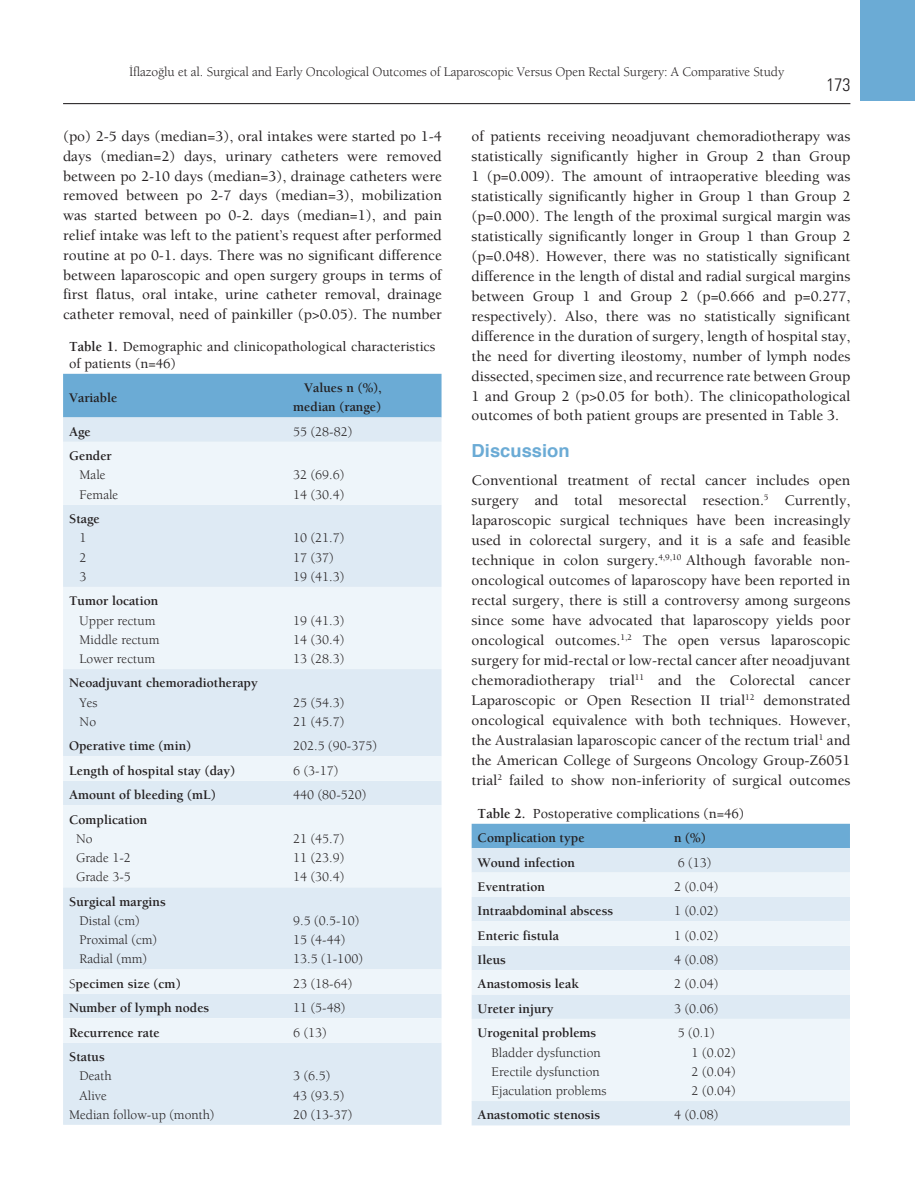
<style>
.page{position:relative;width:915px;height:1191px;background:#fff}
.page>*{position:absolute;margin:0;border:0;box-sizing:border-box;transform-origin:0 0}
.YAZI_BASLIK{font:700 18px "Helvetica";color:#6babd5}
.t1{font:18px "Univers Cond Light Tr";color:#231f20}
.YAZI{font:500 15px/20px "Berkeley";color:#231f20;text-align:justify}
.TABLO-BASI{font:500 14.25px/16.5px "Berkeley";color:#231f20}
.TABLO-YAZI{font:13.5px "Berkeley";color:#231f20}
.TABLO-YAZI-2{font:700 13.5px "Berkeley";color:#231f20}
.TABLO-ARA{font:700 13.5px "Berkeley";color:#231f20}
.s1{font-weight:700}
.s2{font-weight:400}
</style>
<div class="page">
<hr style="left:63px;top:103px;width:787px;height:1px;background:#231f20">
<div style="left:859px;top:0;width:55px;height:101px;background:#6babd5"></div>
<div style="left:63px;top:374px;width:378px;height:43px;background:#6babd5"></div>
<div style="left:63px;top:417px;width:378px;height:707px;background:#deeaf4"></div>
<svg style="left:63px;top:442px;width:378px;height:600px;background:#e6eff7"></svg>
<div style="left:471px;top:823px;width:378px;height:25px;background:#6babd5"></div>
<div style="left:471px;top:848px;width:378px;height:277px;background:#deeaf4"></div>
<svg style="left:471px;top:872px;width:378px;height:229px;background:#e9f1f8"></svg>
<p class="TABLO-YAZI" style="left:129px;top:64px;width:656px">İflazoğlu et al. Surgical and Early Oncological Outcomes of Laparoscopic Versus Open Rectal Surgery: A Comparative Study</p>
<p class="t1" style="left:826px;top:74px;width:25px">173</p>
<p class="YAZI" style="left:63px;top:126px;width:380px">(po) 2-5 days (median=3), oral intakes were started po 1-4 days (median=2) days, urinary catheters were removed between po 2-10 days (median=3), drainage catheters were removed between po 2-7 days (median=3), mobilization was started between po 0-2. days (median=1), and pain relief intake was left to the patient’s request after performed routine at po 0-1. days. There was no significant difference between laparoscopic and open surgery groups in terms of first flatus, oral intake, urine catheter removal, drainage catheter removal, need of painkiller (p&gt;0.05). The number</p>
<p class="YAZI" style="left:471px;top:126px;width:380px">of patients receiving neoadjuvant chemoradiotherapy was statistically significantly higher in Group 2 than Group 1 (p=0.009). The amount of intraoperative bleeding was statistically significantly higher in Group 1 than Group 2 (p=0.000). The length of the proximal surgical margin was statistically significantly longer in Group 1 than Group 2 (p=0.048). However, there was no statistically significant difference in the length of distal and radial surgical margins between Group 1 and Group 2 (p=0.666 and p=0.277, respectively). Also, there was no statistically significant difference in the duration of surgery, length of hospital stay, the need for diverting ileostomy, number of lymph nodes dissected, specimen size, and recurrence rate between Group 1 and Group 2 (p&gt;0.05 for both). The clinicopathological outcomes of both patient groups are presented in Table 3.</p>
<p class="YAZI_BASLIK" style="left:471px;top:436px;width:99px">Discussion</p>
<p class="YAZI" style="left:471px;top:470px;width:380px">Conventional treatment of rectal cancer includes open surgery and total mesorectal resection.<sup>5</sup> Currently, laparoscopic surgical techniques have been increasingly used in colorectal surgery, and it is a safe and feasible technique in colon surgery.<sup>4,9,10</sup> Although favorable non&shy;oncological outcomes of laparoscopy have been reported in rectal surgery, there is still a controversy among surgeons since some have advocated that laparoscopy yields poor oncological outcomes.<sup>1,2</sup> The open versus laparoscopic surgery for mid-rectal or low-rectal cancer after neoadjuvant chemoradiotherapy trial<sup>11</sup> and the Colorectal cancer Laparoscopic or Open Resection II trial<sup>12</sup> demonstrated oncological equivalence with both techniques. However, the Australasian laparoscopic cancer of the rectum trial<sup>1</sup> and the American College of Surgeons Oncology Group-Z6051 trial<sup>2</sup> failed to show non-inferiority of surgical outcomes</p>
<p class="TABLO-BASI" style="left:69px;top:338px;width:368px"><span class="s1">Table 1.</span> Demographic and clinicopathological characteristics of patients (n=46)</p>
<p class="TABLO-ARA" style="left:69px;top:389px;width:50px">Variable</p>
<p class="TABLO-ARA" style="left:304px;top:380px;width:79px">Values n (%),</p>
<p class="TABLO-ARA" style="left:293px;top:399px;width:89px">median (range)</p>
<p class="TABLO-YAZI-2" style="left:69px;top:423px;width:23px">Age</p>
<p class="TABLO-YAZI" style="left:293px;top:423px;width:61px">55 (28-82)</p>
<p class="TABLO-YAZI-2" style="left:69px;top:448px;width:44px">Gender</p>
<p class="TABLO-YAZI" style="left:80px;top:467px;width:28px">Male</p>
<p class="TABLO-YAZI" style="left:80px;top:486px;width:40px">Female</p>
<p class="TABLO-YAZI" style="left:293px;top:467px;width:53px">32 (69.6)</p>
<p class="TABLO-YAZI" style="left:293px;top:486px;width:53px">14 (30.4)</p>
<p class="TABLO-YAZI-2" style="left:69px;top:511px;width:32px">Stage</p>
<p class="TABLO-YAZI" style="left:80px;top:530px;width:9px">1</p>
<p class="TABLO-YAZI" style="left:80px;top:549px;width:9px">2</p>
<p class="TABLO-YAZI" style="left:80px;top:568px;width:9px">3</p>
<p class="TABLO-YAZI" style="left:293px;top:530px;width:53px">10 (21.7)</p>
<p class="TABLO-YAZI" style="left:293px;top:549px;width:42px">17 (37)</p>
<p class="TABLO-YAZI" style="left:293px;top:568px;width:53px">19 (41.3)</p>
<p class="TABLO-YAZI-2" style="left:69px;top:593px;width:91px">Tumor location</p>
<p class="TABLO-YAZI" style="left:80px;top:612px;width:77px">Upper rectum</p>
<p class="TABLO-YAZI" style="left:80px;top:631px;width:81px">Middle rectum</p>
<p class="TABLO-YAZI" style="left:80px;top:650px;width:77px">Lower rectum</p>
<p class="TABLO-YAZI" style="left:293px;top:612px;width:53px">19 (41.3)</p>
<p class="TABLO-YAZI" style="left:293px;top:631px;width:53px">14 (30.4)</p>
<p class="TABLO-YAZI" style="left:293px;top:650px;width:53px">13 (28.3)</p>
<p class="TABLO-YAZI-2" style="left:69px;top:675px;width:190px">Neoadjuvant chemoradiotherapy</p>
<p class="TABLO-YAZI" style="left:80px;top:694px;width:19px">Yes</p>
<p class="TABLO-YAZI" style="left:80px;top:713px;width:18px">No</p>
<p class="TABLO-YAZI" style="left:293px;top:694px;width:53px">25 (54.3)</p>
<p class="TABLO-YAZI" style="left:293px;top:713px;width:53px">21 (45.7)</p>
<p class="TABLO-YAZI-2" style="left:69px;top:738px;width:123px">Operative time (min)</p>
<p class="TABLO-YAZI" style="left:293px;top:738px;width:85px">202.5 (90-375)</p>
<p class="TABLO-YAZI-2" style="left:69px;top:762px;width:167px">Length of hospital stay (day)</p>
<p class="TABLO-YAZI" style="left:293px;top:762px;width:47px">6 (3-17)</p>
<p class="TABLO-YAZI-2" style="left:69px;top:786px;width:148px">Amount of bleeding (mL)</p>
<p class="TABLO-YAZI" style="left:293px;top:786px;width:75px">440 (80-520)</p>
<p class="TABLO-YAZI-2" style="left:69px;top:811px;width:80px">Complication</p>
<p class="TABLO-YAZI" style="left:76px;top:830px;width:18px">No</p>
<p class="TABLO-YAZI" style="left:76px;top:849px;width:56px">Grade 1-2</p>
<p class="TABLO-YAZI" style="left:76px;top:869px;width:56px">Grade 3-5</p>
<p class="TABLO-BASI" style="left:477px;top:805px;width:268px"><span class="s1">Table 2.</span> Postoperative complications (n=46)</p>
<p class="TABLO-ARA" style="left:477px;top:829px;width:108px">Complication type</p>
<p class="TABLO-ARA" style="left:674px;top:829px;width:33px">n (%)</p>
<p class="TABLO-YAZI-2" style="left:477px;top:854px;width:99px">Wound infection</p>
<p class="TABLO-YAZI" style="left:677px;top:854px;width:35px">6 (13)</p>
<p class="TABLO-YAZI-2" style="left:477px;top:878px;width:69px">Eventration</p>
<p class="TABLO-YAZI" style="left:674px;top:878px;width:46px">2 (0.04)</p>
<p class="TABLO-YAZI-2" style="left:477px;top:903px;width:137px">Intraabdominal abscess</p>
<p class="TABLO-YAZI" style="left:674px;top:903px;width:46px">1 (0.02)</p>
<p class="TABLO-YAZI-2" style="left:477px;top:927px;width:83px">Enteric fistula</p>
<p class="TABLO-YAZI" style="left:674px;top:927px;width:46px">1 (0.02)</p>
<p class="TABLO-YAZI-2" style="left:477px;top:951px;width:30px">Ileus</p>
<p class="TABLO-YAZI" style="left:674px;top:951px;width:46px">4 (0.08)</p>
<p class="TABLO-YAZI-2" style="left:477px;top:976px;width:102px">Anastomosis leak</p>
<p class="TABLO-YAZI" style="left:674px;top:976px;width:46px">2 (0.04)</p>
<p class="TABLO-YAZI-2" style="left:477px;top:1000px;width:77px">Ureter injury</p>
<p class="TABLO-YAZI" style="left:674px;top:1000px;width:46px">3 (0.06)</p>
<p class="TABLO-YAZI-2" style="left:477px;top:1025px;width:120px">Urogenital problems</p>
<p class="TABLO-YAZI" style="left:491px;top:1044px;width:110px">Bladder dysfunction</p>
<p class="TABLO-YAZI" style="left:491px;top:1063px;width:109px">Erectile dysfunction</p>
<p class="TABLO-YAZI" style="left:491px;top:1082px;width:116px">Ejaculation problems</p>
<p class="TABLO-YAZI" style="left:293px;top:830px;width:53px">21 (45.7)</p>
<p class="TABLO-YAZI" style="left:293px;top:849px;width:53px">11 (23.9)</p>
<p class="TABLO-YAZI" style="left:293px;top:869px;width:53px">14 (30.4)</p>
<p class="TABLO-YAZI-2" style="left:69px;top:893px;width:98px">Surgical margins</p>
<p class="TABLO-YAZI" style="left:80px;top:912px;width:61px">Distal (cm)</p>
<p class="TABLO-YAZI" style="left:80px;top:931px;width:79px">Proximal (cm)</p>
<p class="TABLO-YAZI" style="left:80px;top:951px;width:69px">Radial (mm)</p>
<p class="TABLO-YAZI" style="left:293px;top:912px;width:68px">9.5 (0.5-10)</p>
<p class="TABLO-YAZI" style="left:293px;top:931px;width:54px">15 (4-44)</p>
<p class="TABLO-YAZI" style="left:293px;top:951px;width:71px">13.5 (1-100)</p>
<p class="TABLO-YAZI-2" style="left:69px;top:975px;width:113px"><span class="s2">S</span>pecimen size (cm)</p>
<p class="TABLO-YAZI" style="left:293px;top:975px;width:61px">23 (18-64)</p>
<p class="TABLO-YAZI-2" style="left:69px;top:1000px;width:142px">Number of lymph nodes</p>
<p class="TABLO-YAZI" style="left:293px;top:1000px;width:54px">11 (5-48)</p>
<p class="TABLO-YAZI-2" style="left:69px;top:1024px;width:92px">Recurrence rate</p>
<p class="TABLO-YAZI" style="left:293px;top:1024px;width:35px">6 (13)</p>
<p class="TABLO-YAZI-2" style="left:69px;top:1048px;width:37px">Status</p>
<p class="TABLO-YAZI" style="left:80px;top:1068px;width:33px">Death</p>
<p class="TABLO-YAZI" style="left:80px;top:1087px;width:29px">Alive</p>
<p class="TABLO-YAZI" style="left:69px;top:1106px;width:147px">Median follow-up (month)</p>
<p class="TABLO-YAZI" style="left:677px;top:1025px;width:39px">5 (0.1)</p>
<p class="TABLO-YAZI" style="left:691px;top:1044px;width:46px">1 (0.02)</p>
<p class="TABLO-YAZI" style="left:691px;top:1063px;width:46px">2 (0.04)</p>
<p class="TABLO-YAZI" style="left:691px;top:1082px;width:46px">2 (0.04)</p>
<p class="TABLO-YAZI" style="left:293px;top:1068px;width:39px">3 (6.5)</p>
<p class="TABLO-YAZI" style="left:293px;top:1087px;width:53px">43 (93.5)</p>
<p class="TABLO-YAZI" style="left:293px;top:1106px;width:61px">20 (13-37)</p>
<p class="TABLO-YAZI-2" style="left:477px;top:1107px;width:124px">Anastomotic stenosis</p>
<p class="TABLO-YAZI" style="left:674px;top:1107px;width:46px">4 (0.08)</p>
</div>
